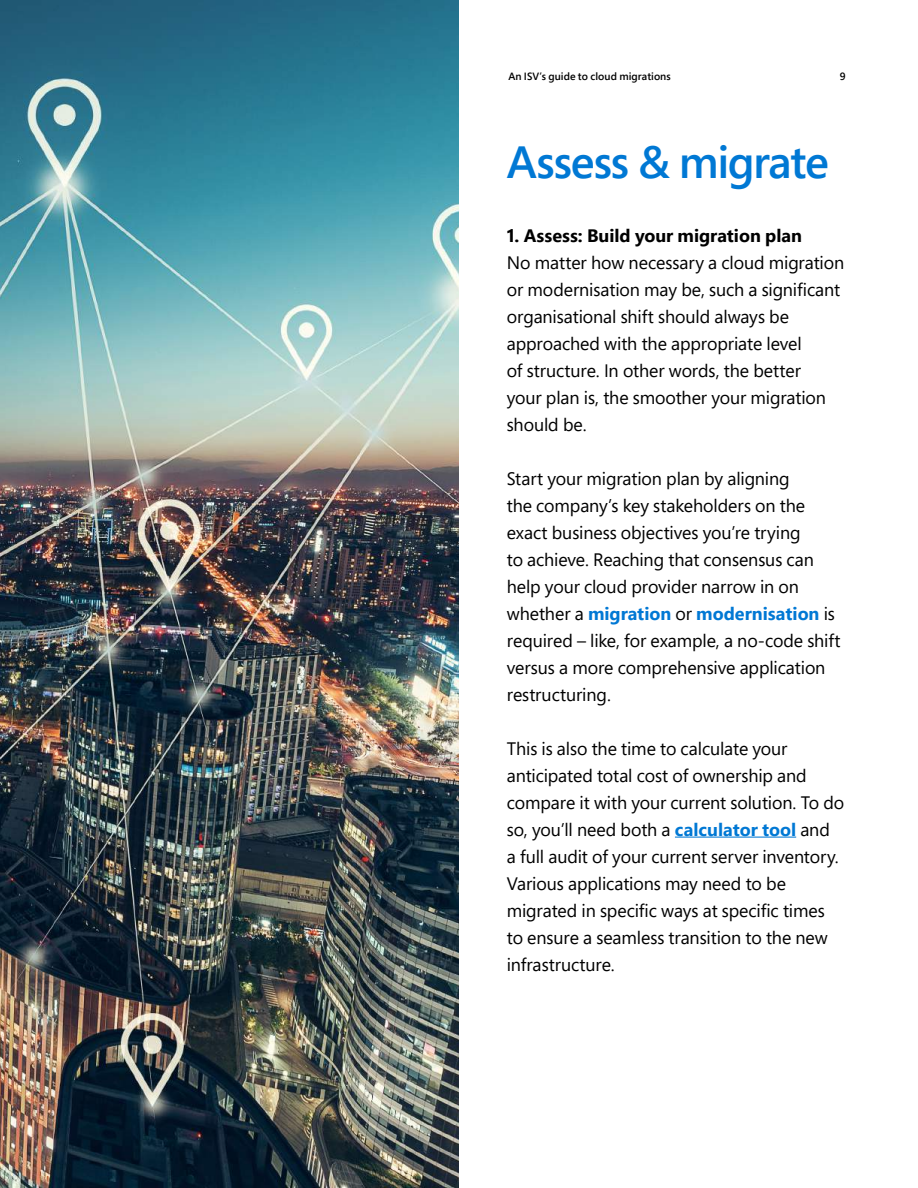
<style>
.page{position:relative;width:918px;height:1188px;background:#fff}
.page>*{position:absolute;margin:0;border:0;box-sizing:border-box;transform-origin:0 0}
.t1{font:600 45px "Segoe Pro";letter-spacing:-.03em;color:#0078d4}
.t2{font:18px/27px "Segoe Pro";letter-spacing:-.005em;color:#000}
.t3{font:700 18px "Segoe Pro";color:#000}
.t4{font:600 10.5px "Segoe Pro";letter-spacing:.005em;color:#000}
.s1{font-weight:700;color:#0078d4}
</style>
<div class="page">
<hr style="left:675px;top:837px;width:121px;height:1px;background:#0078d4">
<img style="left:0;top:0;width:459px;height:1188px">
<p class="t4" style="left:508px;top:69px;width:164px">An ISV’s guide to cloud migrations</p>
<p class="t4" style="left:840px;top:69px;width:7px">9</p>
<h1 class="t1" style="left:507px;top:131px;width:324px">Assess &amp; migrate</h1>
<p class="t3" style="left:507px;top:222px;width:297px">1. Assess: Build your migration plan</p>
<p class="t2" style="left:507px;top:248px;width:339px">No matter how necessary a cloud migration or modernisation may be, such a significant organisational shift should always be approached with the appropriate level<br>of structure. In other words, the better<br>your plan is, the smoother your migration should be.</p>
<p class="t2" style="left:507px;top:464px;width:335px">Start your migration plan by aligning<br>the company’s key stakeholders on the exact business objectives you’re trying<br>to achieve. Reaching that consensus can help your cloud provider narrow in on whether a <span class="s1">migration</span> or <span class="s1">modernisation</span> is required – like, for example, a no-code shift versus a more comprehensive application restructuring.</p>
<p class="t2" style="left:507px;top:734px;width:339px">This is also the time to calculate your anticipated total cost of ownership and compare it with your current solution. To do so, you’ll need both a <span class="s1">calculator tool</span> and<br>a full audit of your current server inventory.<br>Various applications may need to be migrated in specific ways at specific times to ensure a seamless transition to the new infrastructure.</p>
</div>
